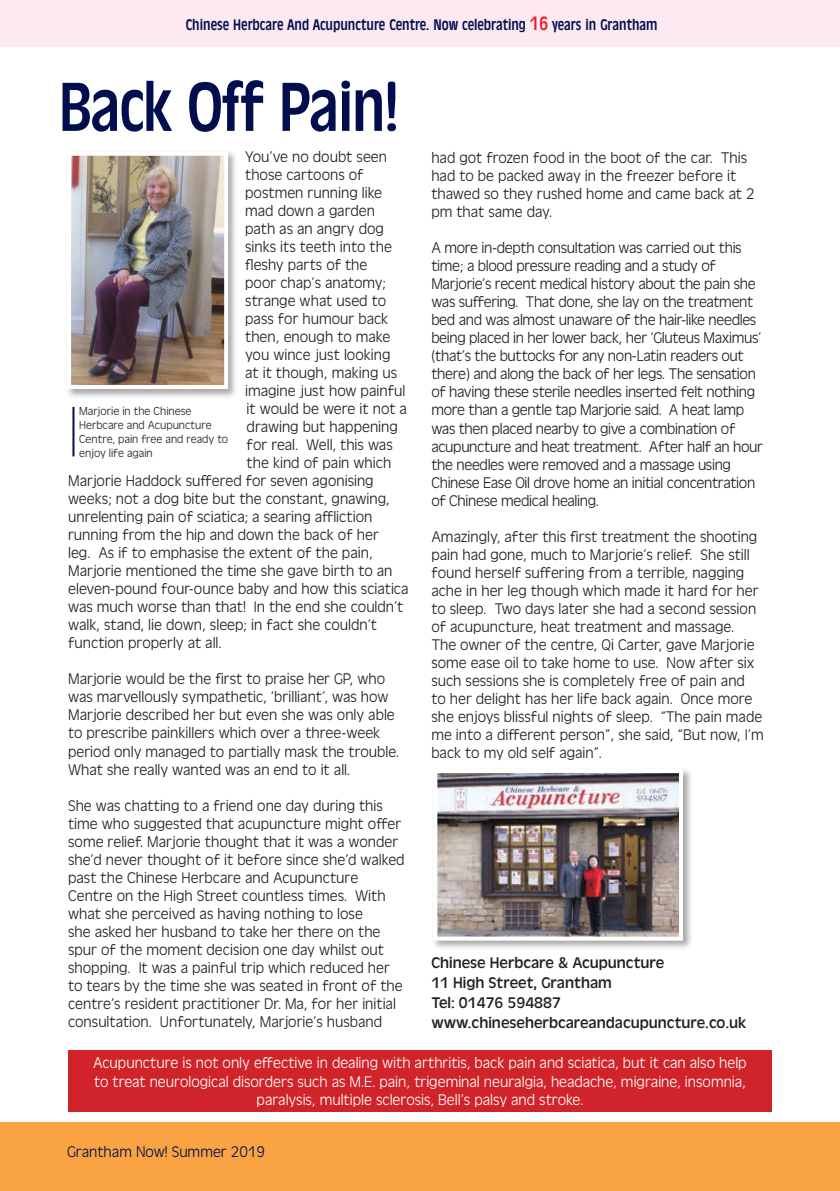
<style>
.page{position:relative;width:840px;height:1191px;background:#fff}
.page>*{position:absolute;margin:0;border:0;box-sizing:border-box;transform-origin:0 0}
.Headings{font:72px "Antique Oli Con";color:#000e4e}
.Body_copy{font:300 16px/18px "Antique Oli";color:#231f20}
.Body_copy-2{font:300 16px/18px "Antique Oli";letter-spacing:-.02em;color:#231f20}
.Body_copy-3{font:300 16px/18px "Antique Oli";color:#fff;text-align:center}
.Body_copy-4{font:16px "Antique Oli";color:#231f20}
.t1{font:300 16px "Antique Oli";color:#000e4e}
.Body_copy-5{font:16px "Antique Oli Con";color:#000e4e}
.Body_copy-6{font:300 12px/14px "Antique Oli";color:#231f20}
</style>
<div class="page">
<div style="left:0;top:1123px;width:839px;height:68px;background:#f9a343"></div>
<div style="left:0;top:0;width:839px;height:46px;background:#fce9f1"></div>
<div style="left:68px;top:1050px;width:703px;height:61px;background:#d1232a"></div>
<hr style="left:72px;top:407px;width:2px;height:49px;background:#000e4e">
<div style="left:431px;top:767px;width:261px;height:183px;background:#231f20;opacity:.4"></div>
<img style="left:438px;top:774px;width:239px;height:161px">
<div style="left:433px;top:769px;width:249px;height:171px;border:4px solid #fff"></div>
<div style="left:65px;top:149px;width:173px;height:250px;background:#231f20;opacity:.4"></div>
<img style="left:72px;top:157px;width:151px;height:227px">
<div style="left:67px;top:152px;width:161px;height:237px;border:4px solid #fff"></div>
<p class="Body_copy-5" style="left:203px;top:16px;width:40px">■ ▲ ★</p>
<p class="Body_copy-5" style="left:294px;top:16px;width:81px">■ ◆ ◆■ ▼◆</p>
<p class="Headings" style="left:351px;top:68px;width:35px">■</p>
<p class="Body_copy" style="left:245px;top:148px;width:143px">You’ve no doubt seen</p>
<p class="Body_copy" style="left:245px;top:166px;width:120px">those cartoons of</p>
<p class="Body_copy" style="left:245px;top:184px;width:138px">postmen running like</p>
<p class="Body_copy" style="left:245px;top:202px;width:131px">mad down a garden</p>
<p class="Body_copy" style="left:245px;top:220px;width:140px">path as an angry dog</p>
<p class="Body_copy" style="left:245px;top:238px;width:148px">sinks its teeth into the</p>
<p class="Body_copy" style="left:245px;top:256px;width:124px">fleshy parts of the</p>
<p class="Body_copy" style="left:245px;top:274px;width:142px">poor chap’s anatomy;</p>
<p class="Body_copy" style="left:245px;top:292px;width:142px">strange what used to</p>
<p class="Body_copy" style="left:245px;top:310px;width:145px">pass for humour back</p>
<p class="Body_copy" style="left:245px;top:328px;width:146px">then, enough to make</p>
<p class="Body_copy" style="left:245px;top:346px;width:147px">you wince just looking</p>
<p class="Body_copy" style="left:245px;top:364px;width:153px">at it though, making us</p>
<p class="Body_copy" style="left:245px;top:382px;width:161px">imagine just how painful</p>
<p class="Body_copy" style="left:246px;top:400px;width:162px">it would be were it not a</p>
<p class="Body_copy" style="left:246px;top:418px;width:153px">drawing but happening</p>
<p class="Body_copy" style="left:246px;top:436px;width:148px">for real. Well, this was</p>
<p class="Body_copy" style="left:246px;top:454px;width:146px">the kind of pain which</p>
<p class="Body_copy" style="left:68px;top:472px;width:307px">Marjorie Haddock suffered for seven agonising</p>
<p class="Body_copy" style="left:68px;top:490px;width:323px">weeks; not a dog bite but the constant, gnawing,</p>
<p class="Body_copy" style="left:68px;top:508px;width:305px">unrelenting pain of sciatica; a searing affliction</p>
<p class="Body_copy" style="left:68px;top:526px;width:312px">running from the hip and down the back of her</p>
<p class="Body_copy" style="left:68px;top:544px;width:306px">leg. As if to emphasise the extent of the pain,</p>
<p class="Body_copy" style="left:68px;top:562px;width:325px">Marjorie mentioned the time she gave birth to an</p>
<p class="Body_copy" style="left:68px;top:580px;width:342px">eleven-pound four-ounce baby and how this sciatica</p>
<p class="Body_copy" style="left:68px;top:598px;width:336px">was much worse than that! In the end she couldn’t</p>
<p class="Body_copy" style="left:68px;top:616px;width:310px">walk, stand, lie down, sleep; in fact she couldn’t</p>
<p class="Body_copy" style="left:68px;top:634px;width:155px">function properly at all.</p>
<p class="Body_copy" style="left:68px;top:670px;width:332px">Marjorie would be the first to praise her GP, who was marvellously sympathetic, ‘brilliant’, was how Marjorie described her but even she was only able to prescribe painkillers which over a three-week period only managed to partially mask the trouble.<br>What she really wanted was an end to it all.</p>
<p class="Body_copy" style="left:68px;top:796px;width:338px">She was chatting to a friend one day during this time who suggested that acupuncture might offer some relief. Marjorie thought that it was a wonder she’d never thought of it before since she’d walked past the Chinese Herbcare and Acupuncture Centre on the High Street countless times. With what she perceived as having nothing to lose<br>she asked her husband to take her there on the spur of the moment decision one day whilst out shopping. It was a painful trip which reduced her to tears by the time she was seated in front of the centre’s resident practitioner Dr. Ma, for her initial consultation. Unfortunately, Marjorie’s husband</p>
<p class="Body_copy-6" style="left:79px;top:404px;width:150px">Marjorie in the Chinese<br>Herbcare and Acupuncture<br>Centre, pain free and ready to enjoy life again</p>
<p class="Body_copy" style="left:431px;top:149px;width:325px">had got frozen food in the boot of the car. This had to be packed away in the freezer before it thawed so they rushed home and came back at 2 pm that same day.</p>
<p class="Body_copy-2" style="left:431px;top:239px;width:333px">A more in-depth consultation was carried out this time; a blood pressure reading and a study of Marjorie’s recent medical history about the pain she was suffering. That done, she lay on the treatment bed and was almost unaware of the hair-like needles being placed in her lower back, her ‘Gluteus Maximus’ (that’s the buttocks for any non-Latin readers out there) and along the back of her legs. The sensation of having these sterile needles inserted felt nothing more than a gentle tap Marjorie said. A heat lamp was then placed nearby to give a combination of acupuncture and heat treatment. After half an hour the needles were removed and a massage using Chinese Ease Oil drove home an initial concentration of Chinese medical healing.</p>
<p class="Body_copy" style="left:431px;top:527px;width:333px">Amazingly, after this first treatment the shooting pain had gone, much to Marjorie’s relief. She still found herself suffering from a terrible, nagging ache in her leg though which made it hard for her to sleep. Two days later she had a second session of acupuncture, heat treatment and massage.<br>The owner of the centre, Qi Carter, gave Marjorie some ease oil to take home to use. Now after six such sessions she is completely free of pain and<br>to her delight has her life back again. Once more she enjoys blissful nights of sleep. “The pain made me into a different person”, she said, “But now, I’m back to my old self again”.</p>
<p class="Body_copy-4" style="left:431px;top:953px;width:234px">Chinese Herbcare &amp; Acupuncture</p>
<p class="Body_copy-4" style="left:431px;top:973px;width:182px">11 High Street, Grantham</p>
<p class="Body_copy-4" style="left:431px;top:993px;width:131px">Tel: 01476 594887</p>
<p class="Body_copy-4" style="left:431px;top:1013px;width:316px">www.chineseherbcareandacupuncture.co.uk</p>
<p class="Body_copy-3" style="left:93px;top:1054px;width:654px">Acupuncture is not only effective in dealing with arthritis, back pain and sciatica, but it can also help to treat neurological disorders such as M.E. pain, trigeminal neuralgia, headache, migraine, insomnia, paralysis, multiple sclerosis, Bell’s palsy and stroke.</p>
<p class="t1" style="left:67px;top:1142px;width:199px">Grantham Now! Summer 2019</p>
</div>
